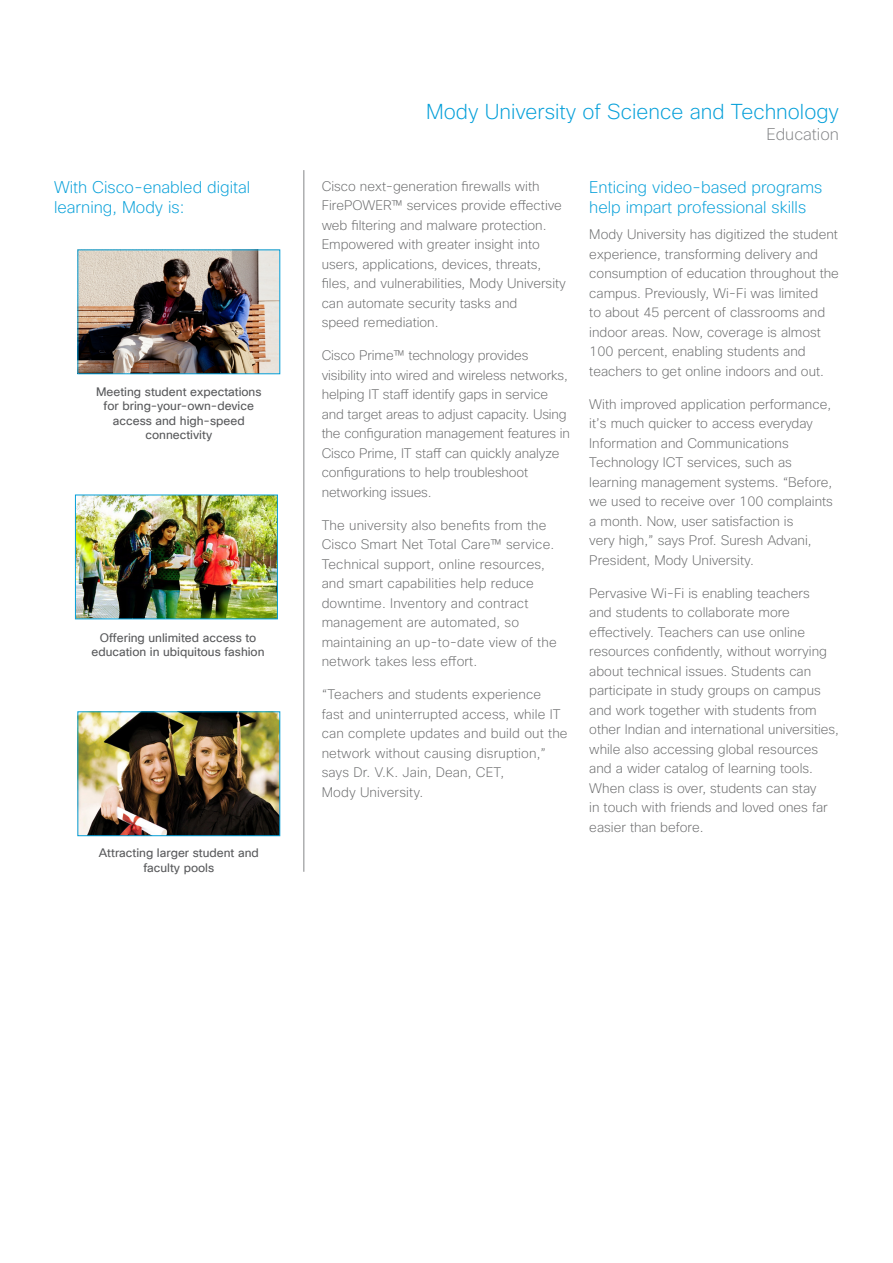
<style>
.page{position:relative;width:893px;height:1263px;background:#fff}
.page>*{position:absolute;margin:0;border:0;box-sizing:border-box;transform-origin:0 0}
.t1{font:200 21px "Cisco Sans";color:#049fd9}
.Subhead_02{font:200 16.5px/19.8px "Cisco Sans";color:#049fd9}
.t2{font:200 16.5px "Cisco Sans";color:#858688}
.Body{font:200 13.5px/19.5px "Cisco Sans";color:#696a6b}
.Results{font:12px/14.4px "Cisco Sans TT";color:#58595b;text-align:center}
</style>
<div class="page">
<img style="left:80px;top:252px;width:198px;height:120px">
<img style="left:77px;top:497px;width:199px;height:120px">
<div style="left:75px;top:495px;width:203px;height:124px;border:1px solid #049fd9"></div>
<img style="left:80px;top:714px;width:198px;height:120px">
<div style="left:78px;top:712px;width:202px;height:124px;border:1px solid #049fd9"></div>
<hr style="left:304px;top:170px;width:1px;height:702px;background:#858688">
<p class="Subhead_02" style="left:54px;top:177px;width:198px">With Cisco-enabled digital learning, Mody is:</p>
<p class="Results" style="left:96px;top:385px;width:167px">Meeting student expectations for bring-your-own-device access and high-speed connectivity</p>
<p class="Results" style="left:91px;top:630px;width:175px">Offering unlimited access to education in ubiquitous fashion</p>
<p class="Results" style="left:99px;top:846px;width:161px">Attracting larger student and faculty pools</p>
<h1 class="t1" style="left:426px;top:98px;width:414px">Mody University of Science and Technology</h1>
<p class="t2" style="left:766px;top:124px;width:74px">Education</p>
<p class="Body" style="left:322px;top:176px;width:246px">Cisco next-generation firewalls with FirePOWER™ services provide effective web filtering and malware protection.<br>Empowered with greater insight into users, applications, devices, threats, files, and vulnerabilities, Mody University can automate security tasks and<br>speed remediation.</p>
<p class="Body" style="left:322px;top:346px;width:250px">Cisco Prime™ technology provides visibility into wired and wireless networks, helping IT staff identify gaps in service and target areas to adjust capacity. Using the configuration management features in Cisco Prime, IT staff can quickly analyze configurations to help troubleshoot networking issues.</p>
<p class="Body" style="left:322px;top:515px;width:237px">The university also benefits from the Cisco Smart Net Total Care™ service.<br>Technical support, online resources, and smart capabilities help reduce downtime. Inventory and contract management are automated, so maintaining an up-to-date view of the network takes less effort.</p>
<p class="Body" style="left:322px;top:685px;width:247px">“Teachers and students experience<br>fast and uninterrupted access, while IT can complete updates and build out the network without causing disruption,” says Dr. V.K. Jain, Dean, CET,<br>Mody University.</p>
<p class="Subhead_02" style="left:589px;top:177px;width:234px">Enticing video-based programs help impart professional skills</p>
<p class="Body" style="left:589px;top:224px;width:251px">Mody University has digitized the student experience, transforming delivery and consumption of education throughout the campus. Previously, Wi-Fi was limited<br>to about 45 percent of classrooms and indoor areas. Now, coverage is almost 100 percent, enabling students and teachers to get online indoors and out.</p>
<p class="Body" style="left:589px;top:394px;width:245px">With improved application performance, it’s much quicker to access everyday Information and Communications Technology ICT services, such as learning management systems. “Before, we used to receive over 100 complaints a month. Now, user satisfaction is<br>very high,” says Prof. Suresh Advani, President, Mody University.</p>
<p class="Body" style="left:589px;top:583px;width:251px">Pervasive Wi-Fi is enabling teachers<br>and students to collaborate more effectively. Teachers can use online resources confidently, without worrying about technical issues. Students can participate in study groups on campus and work together with students from other Indian and international universities, while also accessing global resources and a wider catalog of learning tools.<br>When class is over, students can stay<br>in touch with friends and loved ones far easier than before.</p>
</div>
